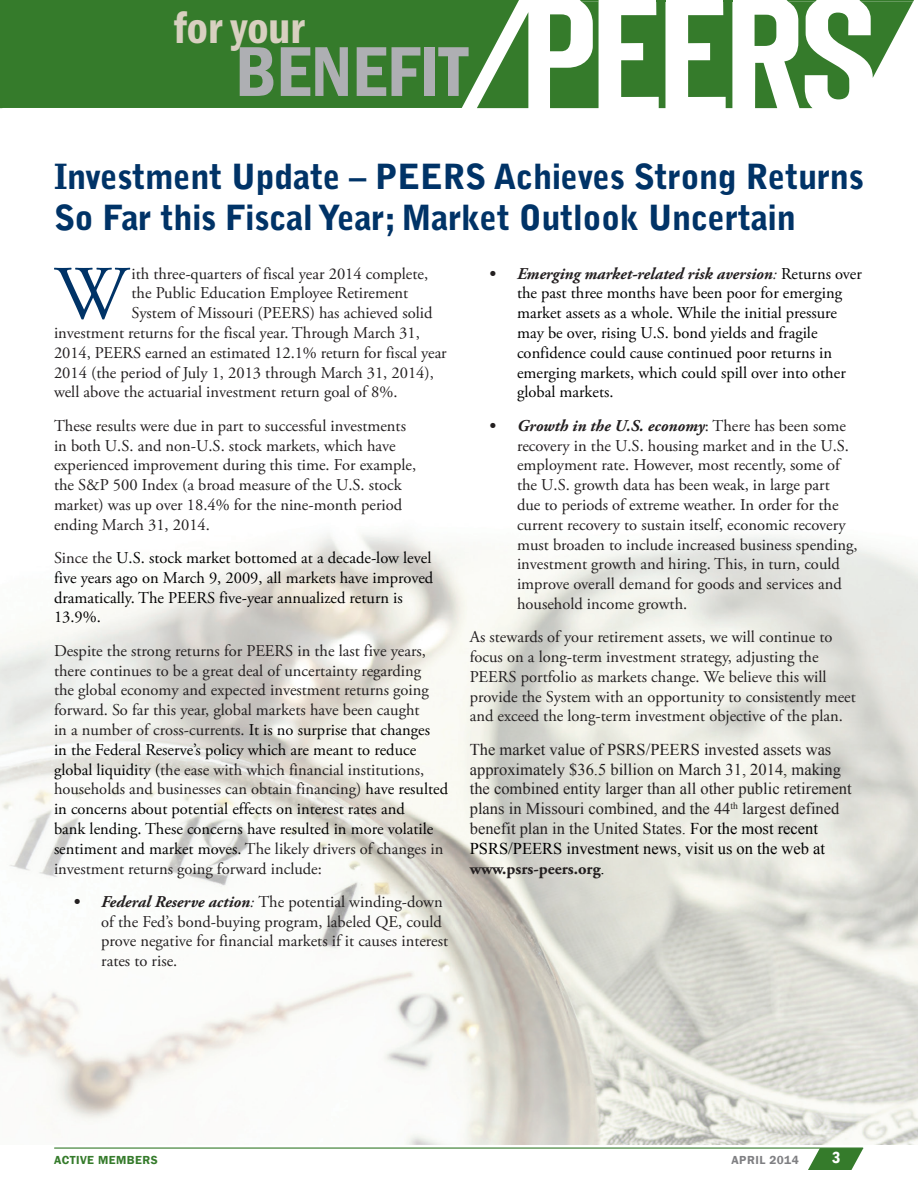
<style>
.page{position:relative;width:918px;height:1188px;background:#fff}
.page>*{position:absolute;margin:0;border:0;box-sizing:border-box;transform-origin:0 0}
.Body_PP{font:76.2px "Adobe Garamond Pro";color:#003367}
.t1{font:600 condensed 73.05px "Franklin Gothic";color:#aeafb3}
.t2{font:600 condensed 45.9px "Franklin Gothic";color:#d8d0c0}
.Header1{font:900 34.5px/41.4px "Bell Gothic Std";letter-spacing:-.01em;color:#003367}
.Body_PP-2{font:16.5px/19.8px "Adobe Garamond Pro";color:#231f20}
.Body_PP-3{font:16.5px/19.8px "Adobe Garamond Pro";color:#000}
.Body_PP-4{font:16.5px/19.8px "Times New Roman";color:#231f20}
.t3{font:600 condensed 16.5px "Franklin Gothic";color:#fff}
.t4{font:600 12px "Franklin Gothic";letter-spacing:.04em;color:#357b2b}
.t5{font:600 12px "Franklin Gothic";letter-spacing:.04em;color:#808083}
.s1{font-weight:700;font-style:italic;color:#231f20}
.s2{font-style:italic;color:#231f20}
.s3{font-weight:700;font-style:italic}
.s4{color:#000}
.s5{font-family:"Adobe Garamond Pro";font-weight:700}
.s6{color:#231f20}
.s7{font-style:italic}
</style>
<div class="page">
<svg style="left:808px;top:1149px;width:55px;height:21px"></svg>
<hr style="left:55px;top:1148px;width:808px;height:1px;background:#357b2b">
<svg style="left:523px;top:13px;width:5px;height:95px"></svg>
<div style="left:3px;top:0;width:520px;height:108px;background:#357b2b"></div>
<svg style="left:550px;top:0;width:49px;height:108px"></svg>
<svg style="left:621px;top:0;width:44px;height:108px"></svg>
<svg style="left:688px;top:0;width:44px;height:108px"></svg>
<svg style="left:755px;top:0;width:159px;height:108px"></svg>
<svg style="left:0;top:0;width:3px;height:108px"></svg>
<img style="left:0;top:533px;width:918px;height:611px">
<h3 class="t2" style="left:174px;top:-3px;width:133px">for your</h3>
<h2 class="t1" style="left:235px;top:23px;width:234px">BENEFIT</h2>
<p class="Header1" style="left:54px;top:156px;width:812px">Investment Update – PEERS Achieves Strong Returns<br>So Far this Fiscal Year; Market Outlook Uncertain</p>
<p class="Body_PP" style="left:55px;top:248px;width:75px">W</p>
<p class="Body_PP-2" style="left:132px;top:264px;width:298px">ith three-quarters of fiscal year 2014 complete,</p>
<p class="Body_PP-3" style="left:517px;top:264px;width:346px;text-indent:-29px"><span class="s1">• Emerging market-related risk aversion</span><span class="s2">:</span> Returns over the past three months have been poor for emerging market assets as a whole. While the initial pressure may be over, rising U.S. bond yields and fragile confidence could cause continued poor returns in emerging markets, which could spill over into other global markets.</p>
<p class="Body_PP-2" style="left:517px;top:416px;width:342px;text-indent:-29px"><span class="s3">• Growth in the U.S. economy</span>: There has been some recovery in the U.S. housing market and in the U.S. employment rate. However, most recently, some of the U.S. growth data has been weak, in large part<br>due to periods of extreme weather. In order for the current recovery to sustain itself, economic recovery must broaden to include increased business spending, investment growth and hiring. This, in turn, could improve overall demand for goods and services and household income growth.</p>
<p class="Body_PP-2" style="left:470px;top:628px;width:388px">As stewards of your retirement assets, we will continue to focus on a long-term investment strategy, adjusting the PEERS portfolio as markets change. We believe this will provide the System with an opportunity to consistently meet and exceed the long-term investment objective of the plan.</p>
<p class="Body_PP-4" style="left:470px;top:739px;width:383px">The market value of PSRS/PEERS invested assets was approximately $36.5 billion on March 31, 2014, making the combined entity larger than all other public retirement plans in Missouri combined, and the 44<sup>th</sup> largest defined benefit plan in the United States. <span class="s4">For the most recent PSRS/PEERS investment news, visit us on the web at </span><span class="s5">www.psrs-peers.org</span><span class="s4">.</span></p>
<p class="Body_PP-2" style="left:132px;top:284px;width:278px">the Public Education Employee Retirement</p>
<p class="Body_PP-2" style="left:132px;top:304px;width:302px">System of Missouri (PEERS) has achieved solid</p>
<p class="Body_PP-2" style="left:54px;top:324px;width:367px">investment returns for the fiscal year. Through March 31,</p>
<p class="Body_PP-2" style="left:54px;top:343px;width:394px">2014, PEERS earned an estimated 12.1% return for fiscal year</p>
<p class="Body_PP-2" style="left:54px;top:363px;width:381px">2014 (the period of July 1, 2013 through March 31, 2014),</p>
<p class="Body_PP-2" style="left:54px;top:383px;width:345px">well above the actuarial investment return goal of 8%.</p>
<p class="Body_PP-2" style="left:54px;top:416px;width:364px">These results were due in part to successful investments in both U.S. and non-U.S. stock markets, which have experienced improvement during this time. For example, the S&amp;P 500 Index (a broad measure of the U.S. stock market) was up over 18.4% for the nine-month period ending March 31, 2014.</p>
<p class="Body_PP-3" style="left:54px;top:549px;width:381px"><span class="s6">Since the</span> U.S. stock market bottomed at a decade-low level five years ago on March 9, 2009, all markets have improved dramatically. The PEERS five-year annualized return is 13.9%.</p>
<p class="Body_PP-2" style="left:54px;top:641px;width:396px">Despite the strong returns for PEERS in the last five years, there continues to be a great deal of uncertainty regarding<br>the global economy and expected investment returns going forward. So far this year, global markets have been caught<br>in a number of cross-currents. <span class="s4">It is no surprise that changes<br>in the Federal Reserve’s policy which are meant to reduce global liquidity (</span>the ease with which financial institutions, households and businesses can obtain financing) <span class="s4">have resulted in concerns about potential effects on interest rates and<br>bank lending. These concerns have resulted in more volatile sentiment and market moves.</span> The likely drivers of changes in investment returns going forward include:</p>
<p class="Body_PP-2" style="left:101px;top:892px;width:348px;text-indent:-29px"><span class="s3">• Federal Reserve action</span><span class="s7">:</span> The potential winding-down of the Fed’s bond-buying program, labeled QE, could prove negative for financial markets if it causes interest rates to rise.</p>
<p class="t4" style="left:54px;top:1153px;width:105px">ACTIVE MEMBERS</p>
<p class="t5" style="left:732px;top:1153px;width:69px">APRIL 2014</p>
<p class="t3" style="left:832px;top:1147px;width:10px">3</p>
</div>
